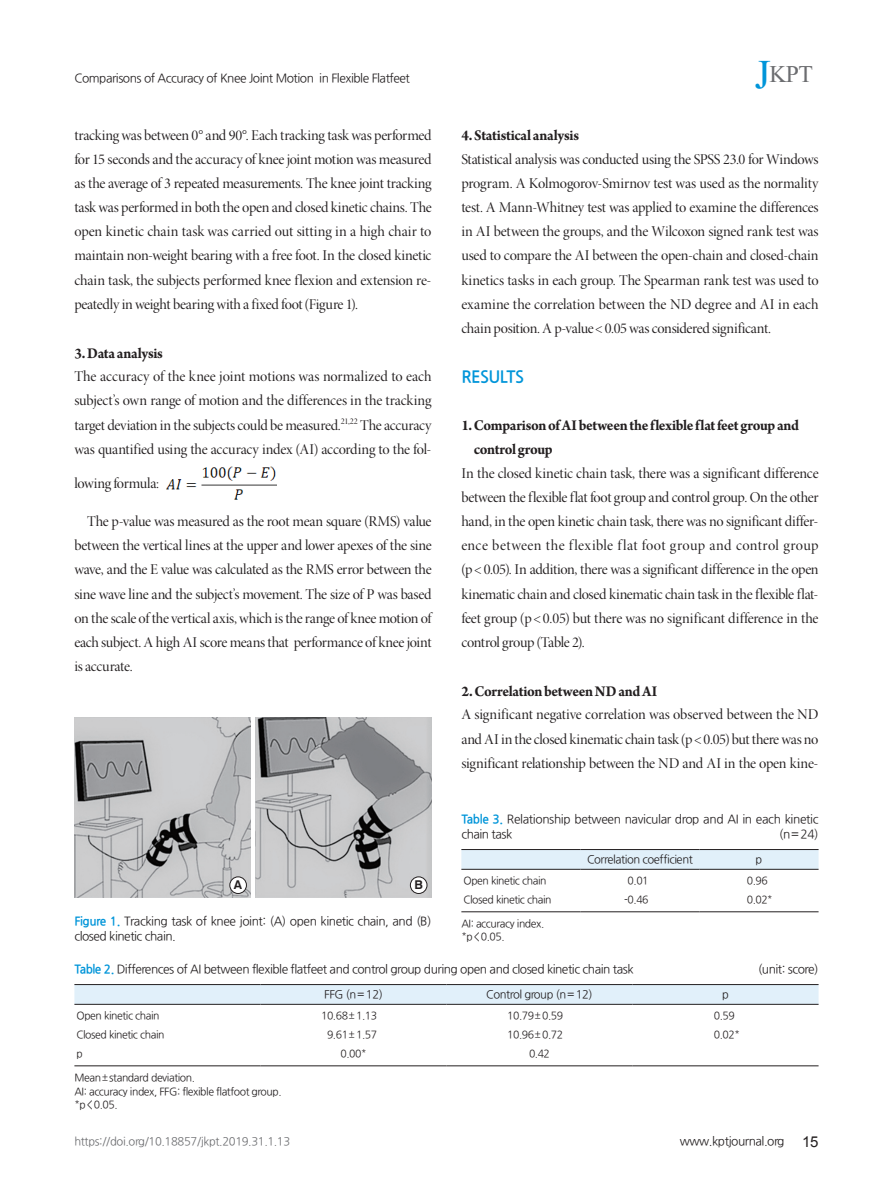
<style>
.page{position:relative;width:893px;height:1191px;background:#fff}
.page>*{position:absolute;margin:0;border:0;box-sizing:border-box;transform-origin:0 0}
.t1{font:30px "Aparajita";color:#6c6d70}
.본문__대제목{font:16.5px "Nanum Gothic OTF Bold";letter-spacing:-.035em;color:#0095d9}
.본문__영문_중제목{font:700 15.75px/24.2px "Arno Pro";letter-spacing:-.02em;color:#231f20;scale:.95 1}
.본문__영문_앞단락0{font:15px/24.2px "Minion Pro Disp";letter-spacing:-.02em;color:#231f20;text-align:justify}
.본문__영문{font:15px/24.2px "Minion Pro Disp";letter-spacing:-.02em;color:#231f20;text-align:justify}
.t2{font:15px "Arial";color:#231f20}
.t3{font:700 12.15px "Swiss 721 BT";color:#231f20}
.표_제목__그림_설명{font:12px/15.6px "Nanum Gothic OTF";letter-spacing:-.04em;color:#231f20}
.하시라{font:12px "Nanum Gothic OTF";letter-spacing:-.04em;color:#231f20}
.표_항목{font:11.25px "Nanum Gothic OTF";letter-spacing:-.04em;color:#231f20}
.t4{font:11.25px "Nanum Gothic OTF";letter-spacing:-.03em;color:#6c6d70}
.표_본문{font:10.5px "Nanum Gothic OTF";letter-spacing:-.04em;color:#231f20}
.s1{font-size:51px;color:#0095d9}
.s2{font-family:"Nanum Gothic OTF Bold";color:#0095d9}
</style>
<div class="page">
<img style="left:167px;top:466px;width:110px;height:34px">
<img style="left:74px;top:717px;width:177px;height:181px">
<img style="left:255px;top:717px;width:177px;height:181px">
<div style="left:230px;top:877px;width:16px;height:16px;background:#fff;border-radius:50%"></div>
<div style="left:230px;top:876px;width:17px;height:17px;border:1px solid #231f20;border-radius:50%"></div>
<div style="left:410px;top:877px;width:17px;height:16px;background:#fff;border-radius:50%"></div>
<div style="left:410px;top:876px;width:17px;height:17px;border:1px solid #231f20;border-radius:50%"></div>
<svg style="left:461px;top:850px;width:358px;height:19px;background:#deedf7"></svg>
<hr style="left:461px;top:849px;width:119px;height:1px;background:#231f20">
<hr style="left:580px;top:849px;width:119px;height:1px;background:#231f20">
<hr style="left:699px;top:849px;width:120px;height:1px;background:#231f20">
<hr style="left:461px;top:869px;width:119px;height:1px;background:#231f20">
<hr style="left:580px;top:869px;width:119px;height:1px;background:#231f20">
<hr style="left:699px;top:869px;width:120px;height:1px;background:#231f20">
<hr style="left:461px;top:911px;width:119px;height:1px;background:#231f20">
<hr style="left:580px;top:911px;width:119px;height:1px;background:#231f20">
<hr style="left:699px;top:911px;width:120px;height:1px;background:#231f20">
<svg style="left:74px;top:985px;width:745px;height:19px;background:#deedf7"></svg>
<hr style="left:74px;top:984px;width:186px;height:1px;background:#231f20">
<hr style="left:260px;top:984px;width:186px;height:1px;background:#231f20">
<hr style="left:446px;top:984px;width:186px;height:1px;background:#231f20">
<hr style="left:632px;top:984px;width:187px;height:1px;background:#231f20">
<hr style="left:74px;top:1004px;width:186px;height:1px;background:#231f20">
<hr style="left:260px;top:1004px;width:186px;height:1px;background:#231f20">
<hr style="left:446px;top:1004px;width:186px;height:1px;background:#231f20">
<hr style="left:632px;top:1004px;width:187px;height:1px;background:#231f20">
<hr style="left:74px;top:1065px;width:186px;height:1px;background:#231f20">
<hr style="left:260px;top:1065px;width:186px;height:1px;background:#231f20">
<hr style="left:446px;top:1065px;width:186px;height:1px;background:#231f20">
<hr style="left:632px;top:1065px;width:187px;height:1px;background:#231f20">
<p class="하시라" style="left:74px;top:71px;width:337px">Comparisons of Accuracy of Knee Joint Motion in Flexible Flatfeet</p>
<p class="본문__영문_앞단락0" style="left:74px;top:123px;width:359px">tracking was between 0° and 90°. Each tracking task was performed for 15 seconds and the accuracy of knee joint motion was measured as the average of 3 repeated measurements. The knee joint tracking task was performed in both the open and closed kinetic chains. The open kinetic chain task was carried out sitting in a high chair to maintain non-weight bearing with a free foot. In the closed kinetic chain task, the subjects performed knee flexion and extension re&shy;peatedly in weight bearing with a fixed foot (Figure 1).</p>
<p class="본문__영문_중제목" style="left:74px;top:342px;width:95px">3. Data analysis</p>
<p class="본문__영문_앞단락0" style="left:74px;top:365px;width:359px">The accuracy of the knee joint motions was normalized to each subject’s own range of motion and the differences in the tracking target deviation in the subjects could be measured.<sup>21,22</sup> The accuracy was quantified using the accuracy index (AI) according to the fol-</p>
<p class="본문__영문_앞단락0" style="left:74px;top:471px;width:86px">lowing formula:</p>
<p class="본문__영문" style="left:74px;top:509px;width:359px;text-indent:13px">The p-value was measured as the root mean square (RMS) value between the vertical lines at the upper and lower apexes of the sine wave, and the E value was calculated as the RMS error between the sine wave line and the subject’s movement. The size of P was based on the scale of the vertical axis, which is the range of knee motion of each subject. A high AI score means that performance of knee joint is accurate.</p>
<p class="t1" style="left:755px;top:60px;width:60px"><span class="s1">J</span>KPT</p>
<p class="본문__영문_중제목" style="left:461px;top:124px;width:125px">4. Statistical analysis</p>
<p class="본문__영문_앞단락0" style="left:461px;top:147px;width:359px">Statistical analysis was conducted using the SPSS 23.0 for Windows program. A Kolmogorov-Smirnov test was used as the normality test. A Mann-Whitney test was applied to examine the differences in AI between the groups, and the Wilcoxon signed rank test was used to compare the AI between the open-chain and closed-chain kinetics tasks in each group. The Spearman rank test was used to examine the correlation between the ND degree and AI in each chain position. A p-value &lt; 0.05 was considered significant.</p>
<p class="본문__대제목" style="left:461px;top:368px;width:64px">RESULTS</p>
<p class="본문__영문_중제목" style="left:474px;top:414px;width:344px;text-indent:-12px">1. Comparison of AI between the flexible flat feet group and control group</p>
<p class="본문__영문_앞단락0" style="left:461px;top:461px;width:359px">In the closed kinetic chain task, there was a significant difference between the flexible flat foot group and control group. On the other hand, in the open kinetic chain task, there was no significant differ&shy;ence between the flexible flat foot group and control group (p &lt; 0.05). In addition, there was a significant difference in the open kinematic chain and closed kinematic chain task in the flexible flat&shy;feet group (p &lt; 0.05) but there was no significant difference in the control group (Table 2).</p>
<p class="본문__영문_중제목" style="left:461px;top:680px;width:208px">2. Correlation between ND and AI</p>
<p class="본문__영문_앞단락0" style="left:461px;top:703px;width:359px">A significant negative correlation was observed between the ND and AI in the closed kinematic chain task (p &lt; 0.05) but there was no significant relationship between the ND and AI in the open kine-</p>
<p class="표_제목__그림_설명" style="left:461px;top:811px;width:359px"><span class="s2">Table 3.</span> Relationship between navicular drop and AI in each kinetic chain task</p>
<p class="표_제목__그림_설명" style="left:779px;top:826px;width:41px">(n= 24)</p>
<p class="표_항목" style="left:587px;top:852px;width:107px">Correlation coefficient</p>
<p class="표_항목" style="left:756px;top:852px;width:8px">p</p>
<p class="표_본문" style="left:463px;top:874px;width:85px">Open kinetic chain</p>
<p class="표_본문" style="left:628px;top:874px;width:23px">0.01</p>
<p class="표_본문" style="left:747px;top:874px;width:23px">0.96</p>
<p class="표_본문" style="left:463px;top:893px;width:89px">Closed kinetic chain</p>
<p class="표_본문" style="left:624px;top:893px;width:26px">-0.46</p>
<p class="표_본문" style="left:747px;top:893px;width:28px">0.02<sup>*</sup></p>
<p class="표_본문" style="left:461px;top:917px;width:84px">AI: accuracy index.</p>
<p class="표_본문" style="left:461px;top:930px;width:45px"><sup>*</sup>p&lt; 0.05.</p>
<p class="표_제목__그림_설명" style="left:74px;top:961px;width:561px"><span class="s2">Table 2.</span> Differences of AI between flexible flatfeet and control group during open and closed kinetic chain task</p>
<p class="표_제목__그림_설명" style="left:758px;top:961px;width:62px">(unit: score)</p>
<p class="표_항목" style="left:324px;top:987px;width:60px">FFG (n= 12)</p>
<p class="표_항목" style="left:486px;top:987px;width:108px">Control group (n= 12)</p>
<p class="표_항목" style="left:722px;top:987px;width:8px">p</p>
<p class="표_본문" style="left:77px;top:1009px;width:85px">Open kinetic chain</p>
<p class="표_본문" style="left:321px;top:1009px;width:58px">10.68± 1.13</p>
<p class="표_본문" style="left:507px;top:1009px;width:58px">10.79± 0.59</p>
<p class="표_본문" style="left:714px;top:1009px;width:23px">0.59</p>
<p class="표_본문" style="left:77px;top:1028px;width:89px">Closed kinetic chain</p>
<p class="표_본문" style="left:327px;top:1028px;width:52px">9.61± 1.57</p>
<p class="표_본문" style="left:507px;top:1028px;width:58px">10.96± 0.72</p>
<p class="표_본문" style="left:714px;top:1028px;width:28px">0.02<sup>*</sup></p>
<p class="표_본문" style="left:77px;top:1047px;width:8px">p</p>
<p class="표_본문" style="left:340px;top:1047px;width:28px">0.00<sup>*</sup></p>
<p class="표_본문" style="left:529px;top:1047px;width:23px">0.42</p>
<p class="표_본문" style="left:74px;top:1071px;width:122px">Mean± standard deviation.</p>
<p class="표_본문" style="left:74px;top:1084px;width:209px">AI: accuracy index, FFG: flexible flatfoot group.</p>
<p class="표_본문" style="left:74px;top:1098px;width:45px"><sup>*</sup>p&lt; 0.05.</p>
<p class="t3" style="left:234px;top:877px;width:10px">A</p>
<p class="t3" style="left:414px;top:877px;width:10px">B</p>
<p class="표_제목__그림_설명" style="left:74px;top:912px;width:359px"><span class="s2">Figure 1.</span> Tracking task of knee joint: (A) open kinetic chain, and (B) closed kinetic chain.</p>
<p class="t4" style="left:74px;top:1134px;width:217px">https://doi.org/10.18857/jkpt.2019.31.1.13</p>
<p class="하시라" style="left:680px;top:1134px;width:106px">www.kptjournal.org</p>
<p class="t2" style="left:802px;top:1132px;width:18px">15</p>
</div>
